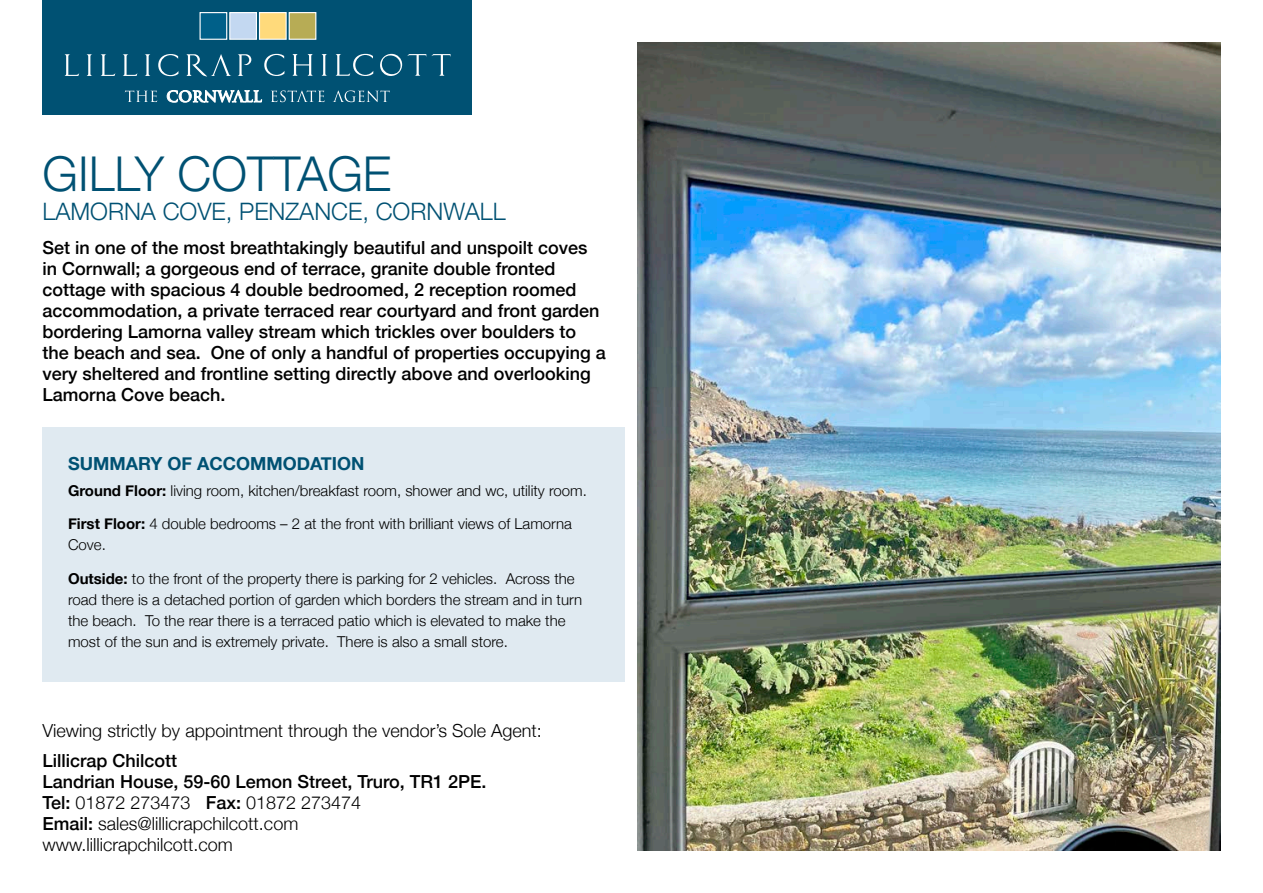
<style>
.page{position:relative;width:1263px;height:893px;background:#fff}
.page>*{position:absolute;margin:0;border:0;box-sizing:border-box;transform-origin:0 0}
.t1{font:300 48px "Helvetica Neue";color:#005173}
.t2{font:300 24px "Helvetica Neue";color:#005173}
.t3{font:500 18px/21px "Helvetica Neue";color:#000}
.t4{font:300 18px "Helvetica Neue";color:#000}
.t5{font:700 18px "Helvetica Neue";color:#005173}
.t6{font:300 15px/21px "Helvetica Neue";color:#000}
.s1{font-weight:700}
.s2{font-weight:300}
</style>
<div class="page">
<div style="left:43px;top:427px;width:582px;height:255px;background:#e0eaf1"></div>
<div style="left:43px;top:0;width:429px;height:115px;background:#005173"></div>
<svg style="left:64px;top:54px;width:15px;height:22px"></svg>
<svg style="left:86px;top:54px;width:6px;height:22px"></svg>
<svg style="left:100px;top:54px;width:15px;height:22px"></svg>
<svg style="left:335px;top:54px;width:38px;height:22px"></svg>
<svg style="left:380px;top:54px;width:70px;height:22px"></svg>
<div style="left:200px;top:13px;width:27px;height:26px;background:#006089"></div>
<div style="left:200px;top:12px;width:27px;height:28px;border:1px solid #fff"></div>
<div style="left:230px;top:13px;width:26px;height:26px;background:#c3d8f1"></div>
<div style="left:229px;top:12px;width:28px;height:28px;border:1px solid #fff"></div>
<div style="left:259px;top:13px;width:27px;height:26px;background:#ffda7b"></div>
<div style="left:259px;top:12px;width:28px;height:28px;border:1px solid #fff"></div>
<div style="left:289px;top:13px;width:27px;height:26px;background:#b7ac55"></div>
<div style="left:289px;top:12px;width:27px;height:28px;border:1px solid #fff"></div>
<svg style="left:122px;top:31px;width:205px;height:71px"></svg>
<svg style="left:333px;top:90px;width:57px;height:12px"></svg>
<img style="left:638px;top:43px;width:582px;height:807px">
<h1 class="t1" style="left:43px;top:135px;width:350px">GILLY COTTAGE</h1>
<h2 class="t2" style="left:43px;top:192px;width:465px">LAMORNA COVE, PENZANCE, CORNWALL</h2>
<p class="t3" style="left:43px;top:235px;width:565px">Set in one of the most breathtakingly beautiful and unspoilt coves in Cornwall; a gorgeous end of terrace, granite double fronted cottage with spacious 4 double bedroomed, 2 reception roomed accommodation, a private terraced rear courtyard and front garden bordering Lamorna valley stream which trickles over boulders to the beach and sea. One of only a handful of properties occupying a very sheltered and frontline setting directly above and overlooking Lamorna Cove beach.</p>
<p class="t5" style="left:68px;top:450px;width:298px">SUMMARY OF ACCOMMODATION</p>
<p class="t6" style="left:68px;top:479px;width:520px"><span class="s1">Ground Floor:</span> living room, kitchen/breakfast room, shower and wc, utility room.</p>
<p class="t6" style="left:68px;top:512px;width:505px"><span class="s1">First Floor:</span> 4 double bedrooms – 2 at the front with brilliant views of Lamorna<br>Cove.</p>
<p class="t6" style="left:68px;top:567px;width:516px"><span class="s1">Outside:</span> to the front of the property there is parking for 2 vehicles. Across the road there is a detached portion of garden which borders the stream and in turn the beach. To the rear there is a terraced patio which is elevated to make the most of the sun and is extremely private. There is also a small store.</p>
<p class="t4" style="left:43px;top:716px;width:501px">Viewing strictly by appointment through the vendor’s Sole Agent:</p>
<p class="t3" style="left:43px;top:748px;width:445px">Lillicrap Chilcott<br>Landrian House, 59-60 Lemon Street, Truro, TR1 2PE.<br>Tel: <span class="s2">01872 273473</span> Fax: <span class="s2">01872 273474<br></span>Email: <span class="s2">sales@lillicrapchilcott.com www.lillicrapchilcott.com</span></p>
</div>
